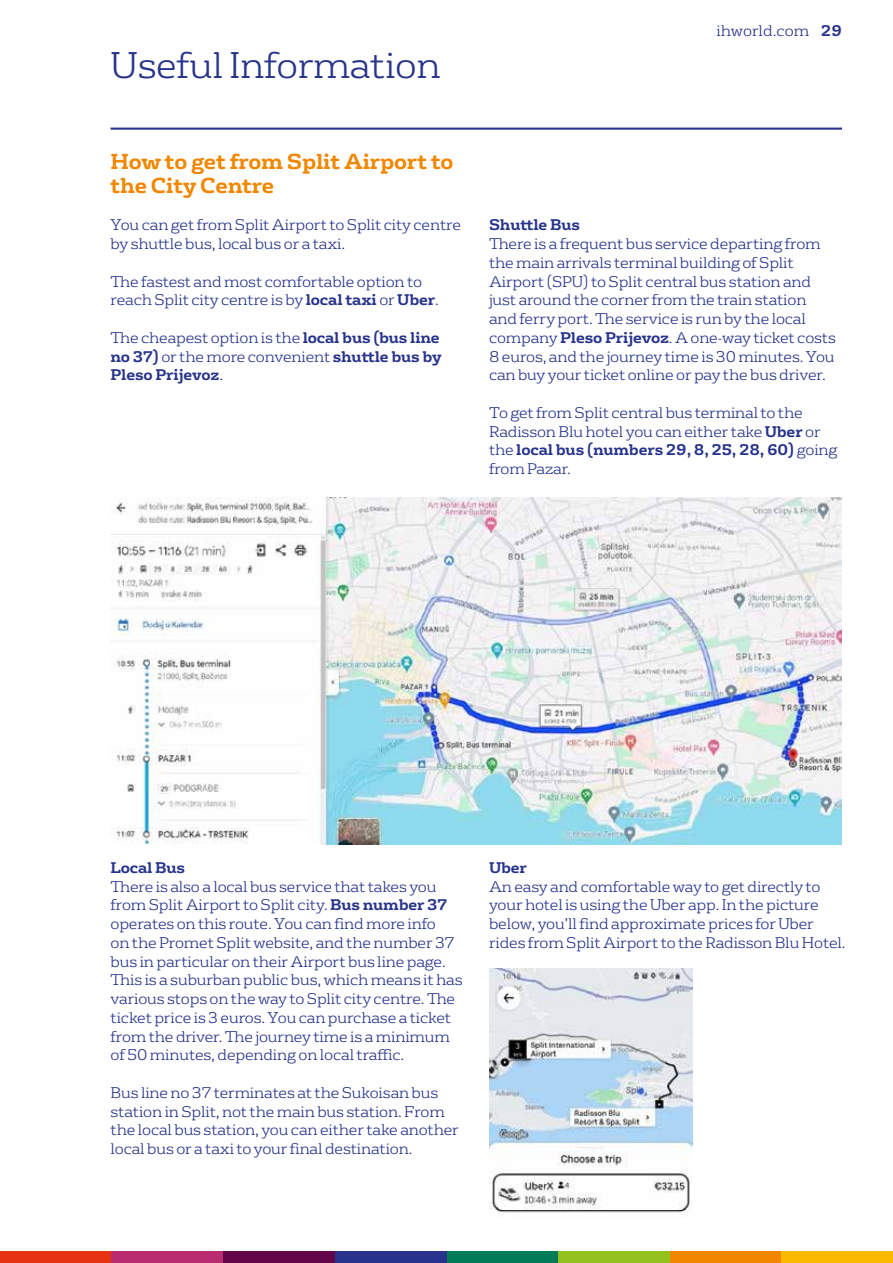
<style>
.page{position:relative;width:893px;height:1263px;background:#fff}
.page>*{position:absolute;margin:0;border:0;box-sizing:border-box;transform-origin:0 0}
.t1{font:300 36px "FS Rufus";letter-spacing:-.01em;color:#28348b}
.t2{font:700 21px/24px "FS Rufus";letter-spacing:-.01em;color:#f18700}
.t3{font:300 15px/18.8px "FS Rufus";letter-spacing:-.01em;color:#28348b}
.t4{font:700 15px/18.8px "FS Rufus";letter-spacing:-.01em;color:#28348b}
.s1{font-weight:700}
.s2{font-weight:300}
</style>
<div class="page">
<div style="left:0;top:1251px;width:112px;height:12px;background:#e63312"></div>
<div style="left:446px;top:1251px;width:112px;height:12px;background:#007d58"></div>
<div style="left:112px;top:1251px;width:111px;height:12px;background:#ba2c70"></div>
<div style="left:558px;top:1251px;width:112px;height:12px;background:#95c11f"></div>
<div style="left:223px;top:1251px;width:112px;height:12px;background:#650549"></div>
<div style="left:670px;top:1251px;width:111px;height:12px;background:#f18700"></div>
<div style="left:335px;top:1251px;width:111px;height:12px;background:#28348b"></div>
<div style="left:781px;top:1251px;width:112px;height:12px;background:#fbba00"></div>
<hr style="left:111px;top:128px;width:731px;height:2px;background:#28348b">
<img style="left:111px;top:497px;width:731px;height:347px">
<img style="left:489px;top:968px;width:204px;height:247px">
<h1 class="t1" style="left:111px;top:37px;width:332px">Useful Information</h1>
<p class="t3" style="left:716px;top:20px;width:127px">ihworld.com <span class="s1">29</span></p>
<h2 class="t2" style="left:111px;top:148px;width:344px">How to get from Split Airport to the City Centre</h2>
<p class="t3" style="left:111px;top:214px;width:352px">You can get from Split Airport to Split city centre by shuttle bus, local bus or a taxi.</p>
<p class="t3" style="left:111px;top:271px;width:330px">The fastest and most comfortable option to reach Split city centre is by <span class="s1">local taxi</span> or <span class="s1">Uber</span>.</p>
<p class="t4" style="left:111px;top:327px;width:333px"><span class="s2">The cheapest option is the</span> local bus (bus line no 37) <span class="s2">or the more convenient</span> shuttle bus by<br>Pleso Prijevoz<span class="s2">.</span></p>
<p class="t4" style="left:489px;top:214px;width:93px">Shuttle Bus</p>
<p class="t3" style="left:489px;top:233px;width:348px">There is a frequent bus service departing from the main arrivals terminal building of Split Airport (SPU) to Split central bus station and just around the corner from the train station and ferry port. The service is run by the local company <span class="s1">Pleso Prijevoz</span>. A one-way ticket costs 8 euros, and the journey time is 30 minutes. You can buy your ticket online or pay the bus driver.</p>
<p class="t3" style="left:489px;top:402px;width:350px">To get from Split central bus terminal to the Radisson Blu hotel you can either take <span class="s1">Uber</span> or the <span class="s1">local bus (numbers 29, 8, 25, 28, 60)</span> going from Pazar.</p>
<p class="t4" style="left:111px;top:857px;width:76px">Local Bus</p>
<p class="t3" style="left:111px;top:876px;width:354px">There is also a local bus service that takes you from Split Airport to Split city. <span class="s1">Bus number 37 </span>operates on this route. You can find more info<br>on the Promet Split website, and the number 37 bus in particular on their Airport bus line page.<br>This is a suburban public bus, which means it has various stops on the way to Split city centre. The ticket price is 3 euros. You can purchase a ticket from the driver. The journey time is a minimum of 50 minutes, depending on local traffic.</p>
<p class="t3" style="left:111px;top:1082px;width:350px">Bus line no 37 terminates at the Sukoisan bus station in Split, not the main bus station. From the local bus station, you can either take another local bus or a taxi to your final destination.</p>
<p class="t4" style="left:489px;top:857px;width:40px">Uber</p>
<p class="t3" style="left:489px;top:876px;width:358px">An easy and comfortable way to get directly to your hotel is using the Uber app. In the picture below, you’ll find approximate prices for Uber rides from Split Airport to the Radisson Blu Hotel.</p>
</div>
